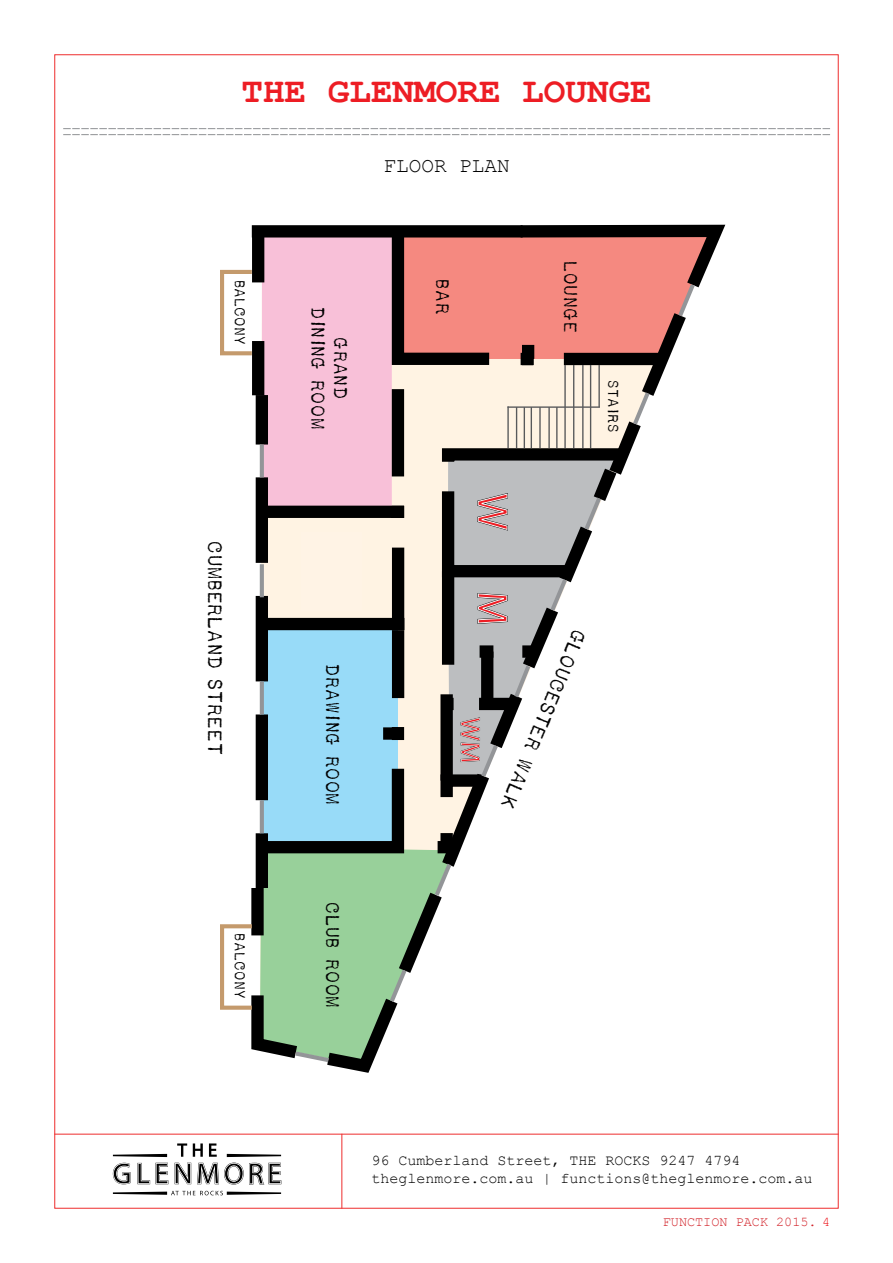
<style>
.page{position:relative;width:893px;height:1263px;background:#fff}
.page>*{position:absolute;margin:0;border:0;box-sizing:border-box;transform-origin:0 0}
.t1{font:700 36px "Courier New";color:#ed1d24}
.t2{font:21px "Courier New";color:#000}
.t3{font:20.4px "USIS1949";color:#000}
.t4{font:19.2px/23px "USIS1949";color:#000;text-align:center}
.t5{font:15px/18px "Courier New";color:#000}
.t6{font:15px "USIS1949";color:#000}
.t7{font:13.5px "Courier New";color:#d2232a}
.s1{color:#ed1d24}
</style>
<div class="page">
<hr style="left:54px;top:1134px;width:785px;height:1px;background:#ee2d2d">
<hr style="left:341px;top:1134px;width:1px;height:74px;background:#ee2d2d">
<svg style="left:113px;top:1154px;width:54px;height:3px"></svg>
<svg style="left:113px;top:1191px;width:168px;height:4px"></svg>
<svg style="left:137px;top:1163px;width:13px;height:21px"></svg>
<svg style="left:156px;top:1163px;width:12px;height:21px"></svg>
<svg style="left:175px;top:1143px;width:106px;height:41px"></svg>
<svg style="left:113px;top:1163px;width:18px;height:21px"></svg>
<svg style="left:63px;top:128px;width:767px;height:7px"></svg>
<div style="left:220px;top:270px;width:34px;height:85px;border:4px solid #c49a6c"></div>
<div style="left:220px;top:924px;width:34px;height:86px;border:4px solid #c49a6c"></div>
<svg style="left:245px;top:224px;width:481px;height:849px"></svg>
<div style="left:301px;top:533px;width:60px;height:78px;background:#fff3e5"></div>
<h1 class="t1" style="left:241px;top:68px;width:412px">THE GLENMORE LOUNGE</h1>
<p class="t6" style="left:249px;top:281px;width:67px;rotate:90deg">BAlcony</p>
<h2 class="t2" style="left:384px;top:152px;width:128px">FLOOR PLAN</h2>
<p class="t4" style="left:353px;top:308px;width:125px;rotate:90deg">GRAND<br>DINING ROOM</p>
<p class="t4" style="left:455px;top:280px;width:37px;rotate:90deg">BAR</p>
<p class="t4" style="left:582px;top:262px;width:74px;rotate:90deg">lounge</p>
<p class="t6" style="left:622px;top:381px;width:54px;rotate:90deg">stairs</p>
<h3 class="t3" style="left:227px;top:542px;width:216px;rotate:90deg">CUMBERLAND STREET</h3>
<p class="t6" style="left:249px;top:934px;width:67px;rotate:90deg">BAlcony</p>
<p class="t4" style="left:344px;top:665px;width:143px;rotate:90deg">DRAWING ROOM</p>
<p class="t4" style="left:344px;top:903px;width:108px;rotate:90deg">CLUB ROOM</p>
<h3 class="t3" style="left:591px;top:637px;width:193px;rotate:113deg">GLOUCESTER WALK</h3>
<p class="t5" style="left:371px;top:1151px;width:443px">96 Cumberland Street, THE ROCKS 9247 4794 theglenmore.com.au | functions@theglenmore.com.au</p>
<p class="t7" style="left:663px;top:1213px;width:169px">FUNCTION PACK 2015. <span class="s1">4</span></p>
</div>
